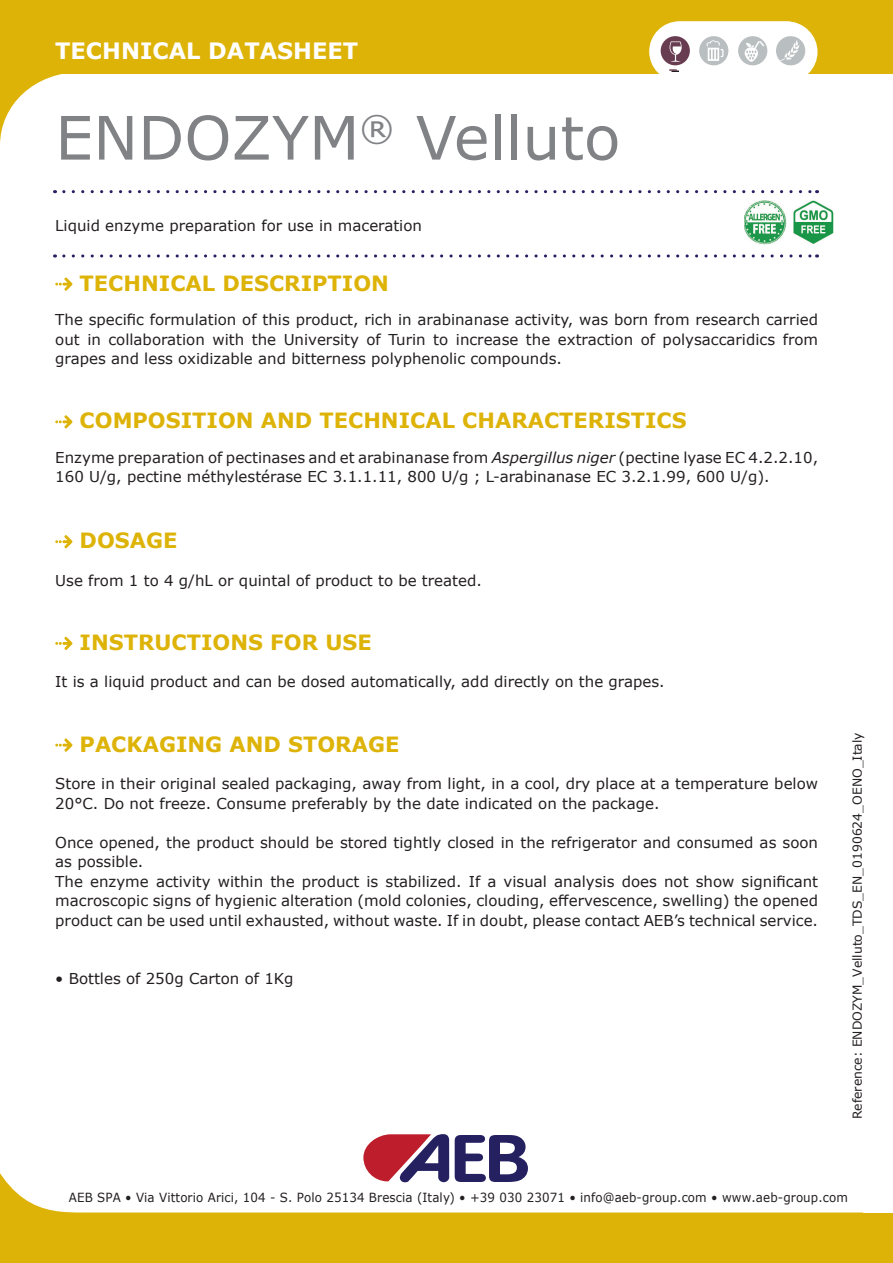
<style>
.page{position:relative;width:893px;height:1263px;background:#fff}
.page>*{position:absolute;margin:0;border:0;box-sizing:border-box;transform-origin:0 0}
.t1{font:60px "Verdana";color:#808285}
.t2{font:700 22.5px "Verdana";color:#fff}
.t3{font:700 21px "Verdana";color:#deb308}
.t4{font:15px/19.5px "Verdana";color:#231f20}
.t5{font:12.6px "Verdana";letter-spacing:.01em;color:#231f20;scale:.94 1}
.t6{font:12.3px "Verdana";color:#231f20}
.s1{font-style:italic}
</style>
<div class="page">
<div style="left:0;top:0;width:893px;height:73px;background:#deb308"></div>
<svg style="left:0;top:28px;width:863px;height:115px"></svg>
<svg style="left:0;top:1134px;width:528px;height:78px"></svg>
<div style="left:0;top:1212px;width:893px;height:51px;background:#deb308"></div>
<svg style="left:649px;top:21px;width:167px;height:61px"></svg>
<div style="left:650px;top:22px;width:167px;height:60px;background:#fff;border-radius:30px"></div>
<div style="left:776px;top:36px;width:29px;height:29px;background:#b9bec0;border-radius:50%"></div>
<svg style="left:780px;top:40px;width:20px;height:21px"></svg>
<div style="left:738px;top:36px;width:29px;height:29px;background:#b9bec0;border-radius:50%"></div>
<div style="left:661px;top:36px;width:29px;height:29px;background:#693d51;border-radius:50%"></div>
<div style="left:699px;top:36px;width:29px;height:29px;background:#b9bec0;border-radius:50%"></div>
<svg style="left:706px;top:40px;width:17px;height:21px"></svg>
<svg style="left:670px;top:41px;width:12px;height:21px"></svg>
<svg style="left:745px;top:41px;width:20px;height:21px"></svg>
<svg style="left:64px;top:190px;width:753px;height:3px"></svg>
<svg style="left:64px;top:254px;width:753px;height:4px"></svg>
<svg style="left:55px;top:278px;width:17px;height:13px"></svg>
<svg style="left:55px;top:415px;width:17px;height:13px"></svg>
<svg style="left:669px;top:69px;width:10px;height:3px"></svg>
<svg style="left:55px;top:535px;width:17px;height:13px"></svg>
<svg style="left:55px;top:637px;width:17px;height:13px"></svg>
<svg style="left:55px;top:738px;width:17px;height:14px"></svg>
<img style="left:744px;top:201px;width:90px;height:44px">
<h2 class="t2" style="left:55px;top:35px;width:304px">TECHNICAL DATASHEET</h2>
<h1 class="t1" style="left:55px;top:97px;width:567px">ENDOZYM<sup>®</sup> Velluto</h1>
<p class="t4" style="left:55px;top:215px;width:368px">Liquid enzyme preparation for use in maceration</p>
<h3 class="t3" style="left:80px;top:268px;width:311px">TECHNICAL DESCRIPTION</h3>
<p class="t4" style="left:55px;top:310px;width:764px;text-align:justify">The specific formulation of this product, rich in arabinanase activity, was born from research carried out in collaboration with the University of Turin to increase the extraction of polysaccaridics from grapes and less oxidizable and bitterness polyphenolic compounds.</p>
<h3 class="t3" style="left:80px;top:406px;width:608px">COMPOSITION AND TECHNICAL CHARACTERISTICS</h3>
<p class="t4" style="left:55px;top:447px;width:764px">Enzyme preparation of pectinases and et arabinanase from <span class="s1">Aspergillus niger</span> (pectine lyase EC 4.2.2.10,<br>160 U/g, pectine méthylestérase EC 3.1.1.11, 800 U/g ; L-arabinanase EC 3.2.1.99, 600 U/g).</p>
<h3 class="t3" style="left:80px;top:526px;width:99px">DOSAGE</h3>
<p class="t4" style="left:55px;top:570px;width:428px">Use from 1 to 4 g/hL or quintal of product to be treated.</p>
<h3 class="t3" style="left:80px;top:627px;width:294px">INSTRUCTIONS FOR USE</h3>
<p class="t4" style="left:55px;top:672px;width:611px">It is a liquid product and can be dosed automatically, add directly on the grapes.</p>
<h3 class="t3" style="left:80px;top:729px;width:321px">PACKAGING AND STORAGE</h3>
<p class="t4" style="left:55px;top:774px;width:764px">Store in their original sealed packaging, away from light, in a cool, dry place at a temperature below<br>20°C. Do not freeze. Consume preferably by the date indicated on the package.</p>
<p class="t4" style="left:55px;top:832px;width:764px">Once opened, the product should be stored tightly closed in the refrigerator and consumed as soon as possible.<br>The enzyme activity within the product is stabilized. If a visual analysis does not show significant macroscopic signs of hygienic alteration (mold colonies, clouding, effervescence, swelling) the opened product can be used until exhausted, without waste. If in doubt, please contact AEB’s technical service.</p>
<p class="t4" style="left:55px;top:969px;width:240px">• Bottles of 250g Carton of 1Kg</p>
<p class="t6" style="left:849px;top:1119px;width:388px;rotate:-90deg">Reference: ENDOZYM_Velluto_TDS_EN_0190624_OENO_Italy</p>
<p class="t5" style="left:69px;top:1189px;width:830px">AEB SPA • Via Vittorio Arici, 104 - S. Polo 25134 Brescia (Italy) • +39 030 23071 • info@aeb-group.com • www.aeb-group.com</p>
</div>
